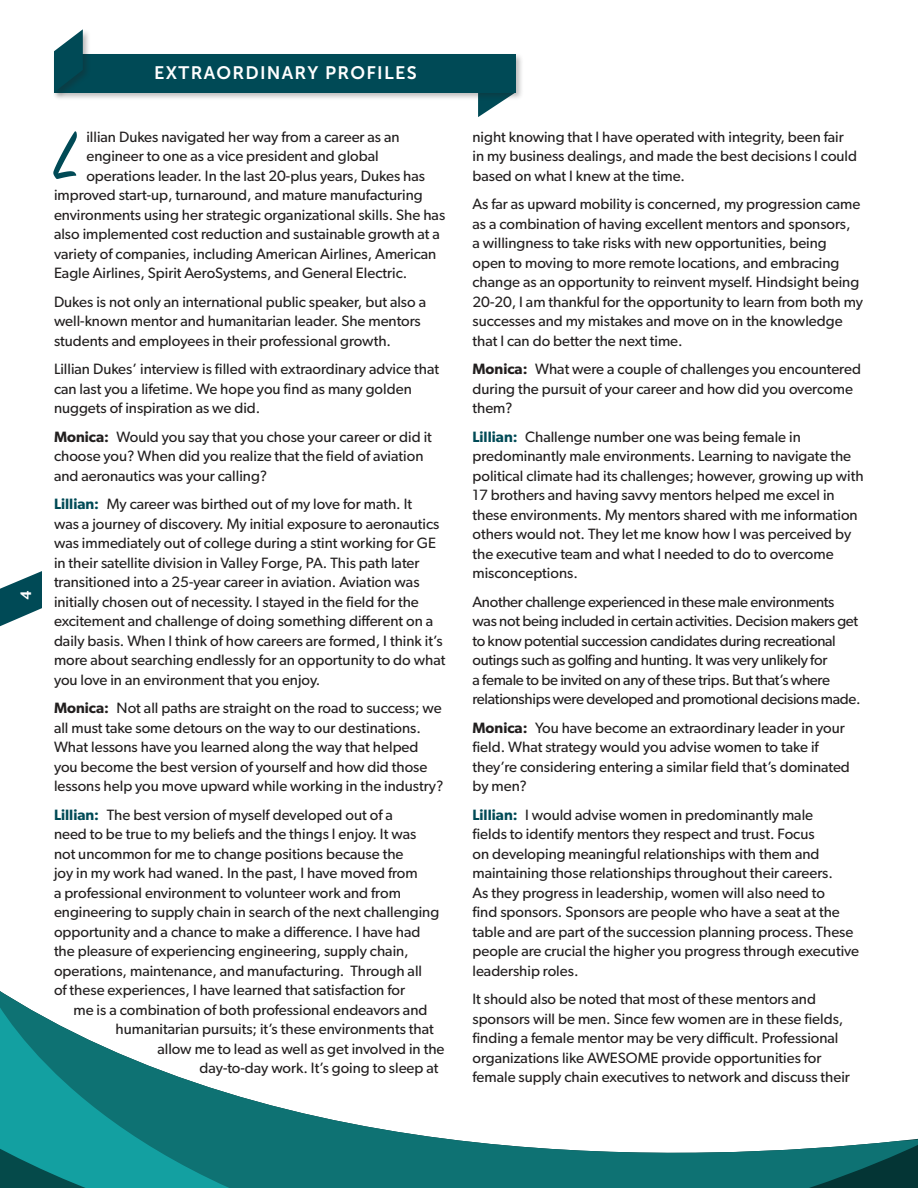
<style>
.page{position:relative;width:918px;height:1188px;background:#fff}
.page>*{position:absolute;margin:0;border:0;box-sizing:border-box;transform-origin:0 0}
.t1{font:75px "Sign Painter House Script";color:#004a56}
.t2{font:18px "Museo Sans 700";letter-spacing:.07em;color:#fff}
.t3{font:15px/19.5px "Gibson";color:#221f1f}
.t4{font:15px/19.5px "Gibson";letter-spacing:-.02em;color:#221f1f}
.t5{font:700 15px "Bangla MN";color:#fff}
.s1{font-weight:600}
.s2{font-weight:600;color:#004a56}
</style>
<div class="page">
<svg style="left:0;top:571px;width:42px;height:55px"></svg>
<svg style="left:478px;top:100px;width:26px;height:17px"></svg>
<div style="left:52px;top:52px;width:472px;height:48px;background:#221f1f;opacity:.3"></div>
<div style="left:54px;top:54px;width:461px;height:38px;background:#004a56"></div>
<div style="left:52px;top:28px;width:39px;height:72px;background:#221f1f;opacity:.3"></div>
<svg style="left:54px;top:29px;width:29px;height:63px"></svg>
<svg style="left:295px;top:1111px;width:623px;height:77px;fill:#0e7273"></svg>
<svg style="left:0;top:991px;width:295px;height:197px"></svg>
<p class="t5" style="left:17px;top:600px;width:11px;rotate:-90deg">4</p>
<p class="t2" style="left:154px;top:62px;width:264px">EXTRAORDINARY PROFILES</p>
<h1 class="t1" style="left:54px;top:108px;width:28px">L</h1>
<p class="t3" style="left:86px;top:128px;width:315px">illian Dukes navigated her way from a career as an</p>
<p class="t3" style="left:86px;top:147px;width:294px">engineer to one as a vice president and global</p>
<p class="t3" style="left:86px;top:167px;width:340px">operations leader. In the last 20-plus years, Dukes has</p>
<p class="t3" style="left:54px;top:186px;width:370px">improved start-up, turnaround, and mature manufacturing</p>
<p class="t3" style="left:54px;top:206px;width:393px">environments using her strategic organizational skills. She has</p>
<p class="t3" style="left:54px;top:225px;width:387px">also implemented cost reduction and sustainable growth at a</p>
<p class="t3" style="left:54px;top:245px;width:384px">variety of companies, including American Airlines, American</p>
<p class="t3" style="left:54px;top:264px;width:355px">Eagle Airlines, Spirit AeroSystems, and General Electric.</p>
<p class="t3" style="left:54px;top:293px;width:374px">Dukes is not only an international public speaker, but also a well-known mentor and humanitarian leader. She mentors students and employees in their professional growth.</p>
<p class="t3" style="left:54px;top:360px;width:387px">Lillian Dukes’ interview is filled with extraordinary advice that can last you a lifetime. We hope you find as many golden nuggets of inspiration as we did.</p>
<p class="t3" style="left:54px;top:428px;width:379px"><span class="s1">Monica:</span> Would you say that you chose your career or did it choose you? When did you realize that the field of aviation and aeronautics was your calling?</p>
<p class="t3" style="left:54px;top:495px;width:393px"><span class="s2">Lillian:</span> My career was birthed out of my love for math. It<br>was a journey of discovery. My initial exposure to aeronautics was immediately out of college during a stint working for GE in their satellite division in Valley Forge, PA. This path later transitioned into a 25-year career in aviation. Aviation was initially chosen out of necessity. I stayed in the field for the excitement and challenge of doing something different on a daily basis. When I think of how careers are formed, I think it’s more about searching endlessly for an opportunity to do what you love in an environment that you enjoy.</p>
<p class="t3" style="left:54px;top:699px;width:391px"><span class="s1">Monica:</span> Not all paths are straight on the road to success; we all must take some detours on the way to our destinations.<br>What lessons have you learned along the way that helped you become the best version of yourself and how did those lessons help you move upward while working in the industry?</p>
<p class="t3" style="left:54px;top:806px;width:387px"><span class="s2">Lillian:</span> The best version of myself developed out of a<br>need to be true to my beliefs and the things I enjoy. It was not uncommon for me to change positions because the<br>joy in my work had waned. In the past, I have moved from<br>a professional environment to volunteer work and from engineering to supply chain in search of the next challenging opportunity and a chance to make a difference. I have had the pleasure of experiencing engineering, supply chain, operations, maintenance, and manufacturing. Through all<br>of these experiences, I have learned that satisfaction for</p>
<p class="t3" style="left:74px;top:1001px;width:355px">me is a combination of both professional endeavors and</p>
<p class="t3" style="left:116px;top:1020px;width:320px">humanitarian pursuits; it’s these environments that</p>
<p class="t3" style="left:158px;top:1040px;width:289px">allow me to lead as well as get involved in the</p>
<p class="t3" style="left:200px;top:1059px;width:241px">day-to-day work. It’s going to sleep at</p>
<p class="t3" style="left:472px;top:128px;width:386px">night knowing that I have operated with integrity, been fair in my business dealings, and made the best decisions I could based on what I knew at the time.</p>
<p class="t3" style="left:472px;top:195px;width:392px">As far as upward mobility is concerned, my progression came as a combination of having excellent mentors and sponsors,<br>a willingness to take risks with new opportunities, being open to moving to more remote locations, and embracing change as an opportunity to reinvent myself. Hindsight being 20-20, I am thankful for the opportunity to learn from both my successes and my mistakes and move on in the knowledge that I can do better the next time.</p>
<p class="t3" style="left:472px;top:360px;width:390px"><span class="s1">Monica:</span> What were a couple of challenges you encountered during the pursuit of your career and how did you overcome them?</p>
<p class="t3" style="left:472px;top:428px;width:393px"><span class="s2">Lillian:</span> Challenge number one was being female in predominantly male environments. Learning to navigate the political climate had its challenges; however, growing up with 17 brothers and having savvy mentors helped me excel in these environments. My mentors shared with me information others would not. They let me know how I was perceived by the executive team and what I needed to do to overcome misconceptions.</p>
<p class="t4" style="left:472px;top:593px;width:390px">Another challenge experienced in these male environments was not being included in certain activities. Decision makers get to know potential succession candidates during recreational outings such as golfing and hunting. It was very unlikely for<br>a female to be invited on any of these trips. But that’s where relationships were developed and promotional decisions made.</p>
<p class="t3" style="left:472px;top:719px;width:379px"><span class="s1">Monica:</span> You have become an extraordinary leader in your field. What strategy would you advise women to take if they’re considering entering a similar field that’s dominated by men?</p>
<p class="t3" style="left:472px;top:806px;width:388px"><span class="s2">Lillian:</span> I would advise women in predominantly male<br>fields to identify mentors they respect and trust. Focus<br>on developing meaningful relationships with them and maintaining those relationships throughout their careers.<br>As they progress in leadership, women will also need to<br>find sponsors. Sponsors are people who have a seat at the table and are part of the succession planning process. These people are crucial the higher you progress through executive leadership roles.</p>
<p class="t3" style="left:472px;top:990px;width:379px">It should also be noted that most of these mentors and sponsors will be men. Since few women are in these fields, finding a female mentor may be very difficult. Professional organizations like AWESOME provide opportunities for female supply chain executives to network and discuss their</p>
</div>
